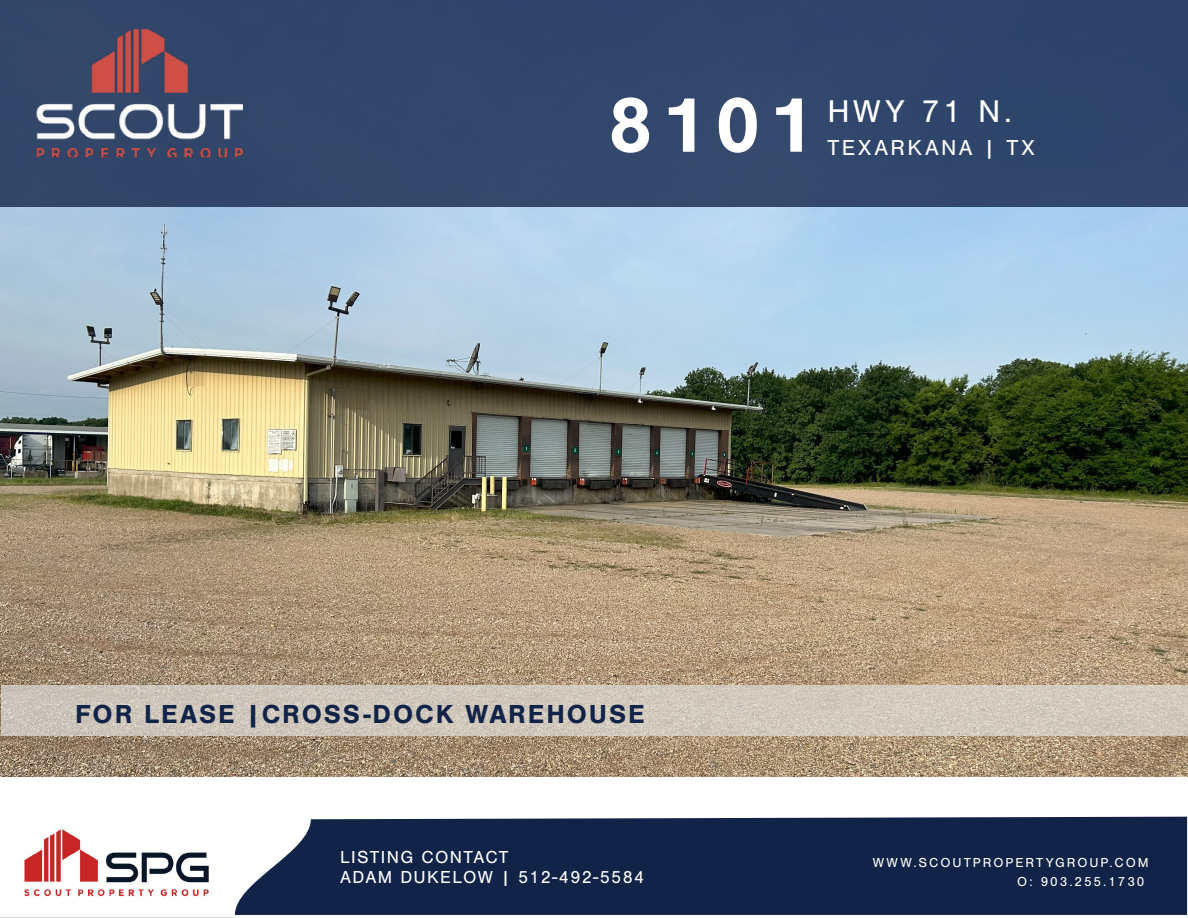
<style>
.page{position:relative;width:1188px;height:918px;background:#fff}
.page>*{position:absolute;margin:0;border:0;box-sizing:border-box;transform-origin:0 0}
.t1{font:700 80.7px "Nimbus San";color:#fff}
.t2{font:32.7px "Nimbus San";color:#fff}
.t3{font:700 27px "Nimbus San";letter-spacing:.07em;color:#112347}
.t4{font:22.5px "Nimbus San";letter-spacing:.11em;color:#fff}
.t5{font:18px/19.8px "Nimbus San";letter-spacing:.075em;color:#fff}
.t6{font:13.5px/19.6px "Nimbus San";letter-spacing:.145em;color:#fff}
</style>
<div class="page">
<img style="left:0;top:207px;width:1188px;height:570px">
<svg style="left:2px;top:686px;width:1186px;height:50px;background:#d0c8bc"></svg>
<div style="left:0;top:0;width:1188px;height:207px;background:#31466a"></div>
<img style="left:36px;top:29px;width:207px;height:129px">
<img style="left:24px;top:829px;width:185px;height:68px">
<div style="left:235px;top:817px;width:952px;height:98px;background:#112347"></div>
<h1 class="t1" style="left:608px;top:80px;width:208px">8101</h1>
<h2 class="t2" style="left:827px;top:93px;width:186px">HWY 71 N.</h2>
<h3 class="t4" style="left:827px;top:135px;width:209px">TEXARKANA | TX</h3>
<h3 class="t3" style="left:75px;top:699px;width:571px">FOR LEASE |CROSS-DOCK WAREHOUSE</h3>
<h3 class="t5" style="left:340px;top:847px;width:306px">LISTING CONTACT<br>ADAM DUKELOW | 512-492-5584</h3>
<p class="t6" style="left:1017px;top:853px;width:133px;text-indent:-144px">WWW.SCOUTPROPERTYGROUP.COM<br>O: 903.255.1730</p>
</div>
